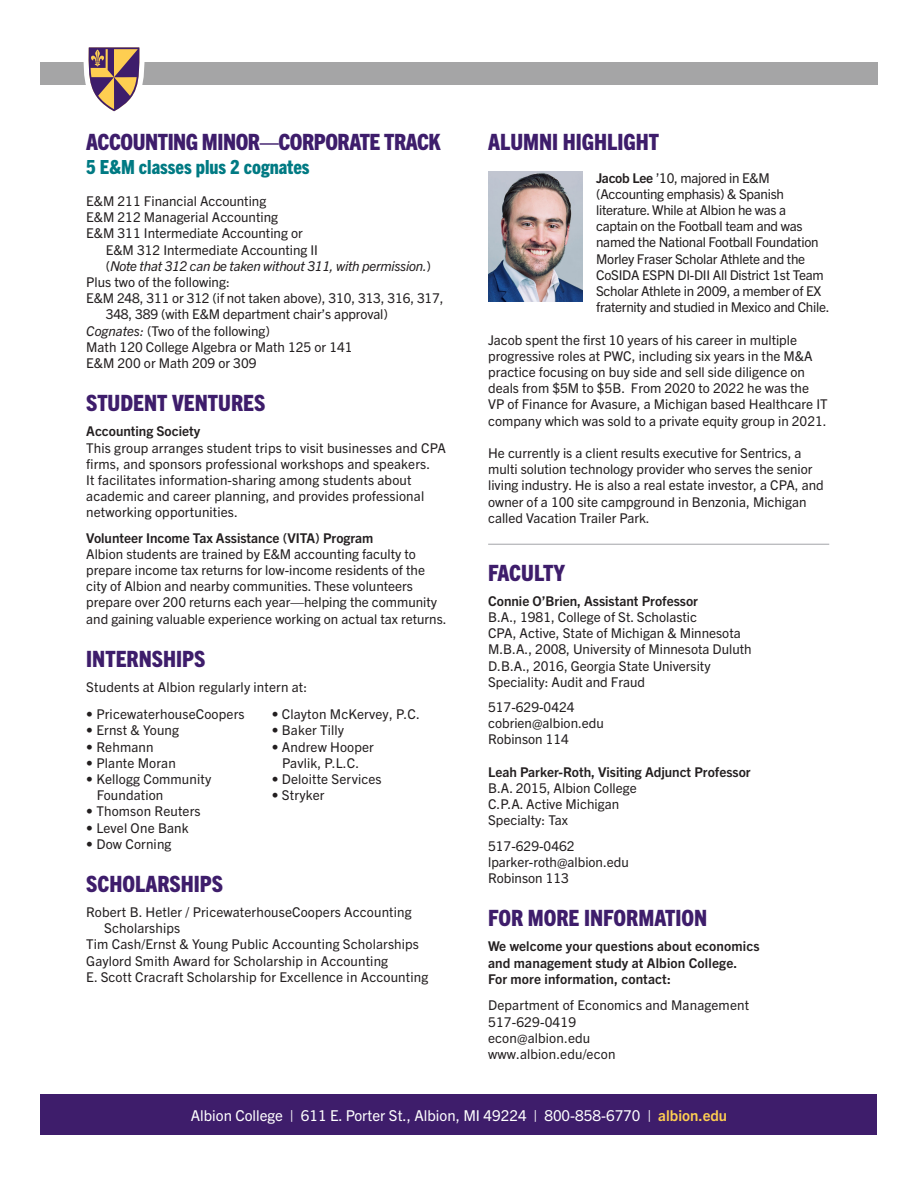
<style>
.page{position:relative;width:918px;height:1188px;background:#fff}
.page>*{position:absolute;margin:0;border:0;box-sizing:border-box;transform-origin:0 0}
.t1{font:800 condensed 22.5px "Trade Gothic Next LT Pro";color:#3e1d6b}
.t2{font:800 condensed 22.5px "Trade Gothic Next LT Pro";letter-spacing:-.02em;color:#3e1d6b}
.t3{font:800 condensed 19.5px "Trade Gothic Next LT Pro";color:#007a83}
.t4{font:15px "Trade Gothic Next LT Pro";color:#fff}
.t5{font:13.5px/16.2px "Trade Gothic Next LT Pro";color:#231f20}
.t6{font:13.5px/16.2px "Trade Gothic Next LT Pro";letter-spacing:-.02em;color:#231f20}
.t7{font:700 13.5px/16.2px "Trade Gothic Next LT Pro";color:#231f20}
.t8{font:italic 13.5px "Trade Gothic Next LT Pro";letter-spacing:-.02em;color:#231f20}
.s1{font-style:normal}
.s2{font-style:italic}
.s3{font-weight:700}
.s4{font-weight:700;color:#fece51}
</style>
<div class="page">
<div style="left:40px;top:63px;width:838px;height:22px;background:#a5a5a6"></div>
<svg style="left:81px;top:47px;width:68px;height:65px"></svg>
<div style="left:40px;top:1094px;width:838px;height:41px;background:#3e1d6b"></div>
<img style="left:488px;top:172px;width:95px;height:129px">
<hr style="left:488px;top:544px;width:341px;height:1px;background:#a3a4a8">
<p class="t2" style="left:86px;top:127px;width:356px">ACCOUNTING MINOR—CORPORATE TRACK</p>
<p class="t3" style="left:86px;top:153px;width:225px">5 E&amp;M classes plus 2 cognates</p>
<p class="t5" style="left:86px;top:192px;width:181px">E&amp;M 211 Financial Accounting</p>
<p class="t5" style="left:86px;top:208px;width:193px">E&amp;M 212 Managerial Accounting</p>
<p class="t5" style="left:86px;top:225px;width:218px">E&amp;M 311 Intermediate Accounting or</p>
<p class="t5" style="left:106px;top:241px;width:214px">E&amp;M 312 Intermediate Accounting II</p>
<p class="t8" style="left:106px;top:257px;width:327px"><span class="s1">(</span>Note that 312 can be taken without 311, with permission.<span class="s1">)</span></p>
<p class="t5" style="left:86px;top:273px;width:145px">Plus two of the following:</p>
<p class="t5" style="left:106px;top:289px;width:339px;text-indent:-20px">E&amp;M 248, 311 or 312 (if not taken above), 310, 313, 316, 317,<br>348, 389 (with E&amp;M department chair’s approval)</p>
<p class="t5" style="left:86px;top:322px;width:185px"><span class="s2">Cognates:</span> (Two of the following)</p>
<p class="t5" style="left:86px;top:338px;width:268px">Math 120 College Algebra or Math 125 or 141</p>
<p class="t5" style="left:86px;top:354px;width:172px">E&amp;M 200 or Math 209 or 309</p>
<p class="t1" style="left:86px;top:388px;width:181px">STUDENT VENTURES</p>
<p class="t7" style="left:86px;top:423px;width:116px">Accounting Society</p>
<p class="t5" style="left:86px;top:439px;width:361px">This group arranges student trips to visit businesses and CPA firms, and sponsors professional workshops and speakers.<br>It facilitates information-sharing among students about academic and career planning, and provides professional networking opportunities.</p>
<p class="t7" style="left:86px;top:529px;width:289px">Volunteer Income Tax Assistance (VITA) Program</p>
<p class="t5" style="left:86px;top:545px;width:362px">Albion students are trained by E&amp;M accounting faculty to prepare income tax returns for low-income residents of the city of Albion and nearby communities. These volunteers prepare over 200 returns each year—helping the community and gaining valuable experience working on actual tax returns.</p>
<p class="t1" style="left:86px;top:643px;width:121px">INTERNSHIPS</p>
<p class="t5" style="left:86px;top:678px;width:223px">Students at Albion regularly intern at:</p>
<p class="t5" style="left:86px;top:705px;width:160px">• PricewaterhouseCoopers</p>
<p class="t5" style="left:86px;top:722px;width:94px">• Ernst &amp; Young</p>
<p class="t5" style="left:86px;top:738px;width:69px">• Rehmann</p>
<p class="t5" style="left:86px;top:754px;width:91px">• Plante Moran</p>
<p class="t5" style="left:97px;top:770px;width:116px;text-indent:-11px">• Kellogg Community<br>Foundation</p>
<p class="t5" style="left:86px;top:803px;width:116px">• Thomson Reuters</p>
<p class="t5" style="left:86px;top:819px;width:104px">• Level One Bank</p>
<p class="t5" style="left:86px;top:835px;width:87px">• Dow Corning</p>
<p class="t5" style="left:272px;top:705px;width:150px">• Clayton McKervey, P.C.</p>
<p class="t5" style="left:272px;top:722px;width:74px">• Baker Tilly</p>
<p class="t5" style="left:272px;top:738px;width:104px;text-align:center">• Andrew Hooper<br>Pavlik, P.L.C.</p>
<p class="t5" style="left:272px;top:770px;width:111px">• Deloitte Services</p>
<p class="t5" style="left:272px;top:786px;width:54px">• Stryker</p>
<p class="t1" style="left:86px;top:868px;width:139px">SCHOLARSHIPS</p>
<p class="t5" style="left:104px;top:903px;width:309px;text-indent:-18px">Robert B. Hetler / PricewaterhouseCoopers Accounting<br>Scholarships</p>
<p class="t5" style="left:86px;top:936px;width:334px">Tim Cash/Ernst &amp; Young Public Accounting Scholarships</p>
<p class="t5" style="left:86px;top:952px;width:303px">Gaylord Smith Award for Scholarship in Accounting</p>
<p class="t5" style="left:86px;top:968px;width:343px">E. Scott Cracraft Scholarship for Excellence in Accounting</p>
<p class="t1" style="left:488px;top:127px;width:172px">ALUMNI HIGHLIGHT</p>
<p class="t6" style="left:596px;top:169px;width:235px"><span class="s3">Jacob Lee</span> ’10, majored in E&amp;M (Accounting emphasis) &amp; Spanish literature. While at Albion he was a captain on the Football team and was named the National Football Foundation Morley Fraser Scholar Athlete and the CoSIDA ESPN DI-DII All District 1st Team Scholar Athlete in 2009, a member of EX fraternity and studied in Mexico and Chile.</p>
<p class="t5" style="left:488px;top:331px;width:341px">Jacob spent the first 10 years of his career in multiple progressive roles at PWC, including six years in the M&amp;A practice focusing on buy side and sell side diligence on deals from $5M to $5B. From 2020 to 2022 he was the VP of Finance for Avasure, a Michigan based Healthcare IT company which was sold to a private equity group in 2021.</p>
<p class="t5" style="left:488px;top:444px;width:337px">He currently is a client results executive for Sentrics, a multi solution technology provider who serves the senior living industry. He is also a real estate investor, a CPA, and owner of a 100 site campground in Benzonia, Michigan called Vacation Trailer Park.</p>
<p class="t1" style="left:488px;top:557px;width:78px">FACULTY</p>
<p class="t7" style="left:488px;top:592px;width:211px">Connie O’Brien, Assistant Professor</p>
<p class="t5" style="left:488px;top:608px;width:210px">B.A., 1981, College of St. Scholastic</p>
<p class="t5" style="left:488px;top:624px;width:254px">CPA, Active, State of Michigan &amp; Minnesota</p>
<p class="t5" style="left:488px;top:640px;width:265px">M.B.A., 2008, University of Minnesota Duluth</p>
<p class="t5" style="left:488px;top:657px;width:224px">D.B.A., 2016, Georgia State University</p>
<p class="t5" style="left:488px;top:673px;width:159px">Speciality: Audit and Fraud</p>
<p class="t5" style="left:488px;top:698px;width:88px">517-629-0424</p>
<p class="t5" style="left:488px;top:714px;width:117px">cobrien@albion.edu</p>
<p class="t5" style="left:488px;top:730px;width:82px">Robinson 114</p>
<p class="t7" style="left:488px;top:763px;width:264px">Leah Parker-Roth, Visiting Adjunct Professor</p>
<p class="t5" style="left:488px;top:779px;width:150px">B.A. 2015, Albion College</p>
<p class="t5" style="left:488px;top:795px;width:132px">C.P.A. Active Michigan</p>
<p class="t5" style="left:488px;top:811px;width:81px">Specialty: Tax</p>
<p class="t5" style="left:488px;top:837px;width:88px">517-629-0462</p>
<p class="t5" style="left:488px;top:853px;width:142px">lparker-roth@albion.edu</p>
<p class="t5" style="left:488px;top:869px;width:82px">Robinson 113</p>
<p class="t1" style="left:488px;top:903px;width:221px">FOR MORE INFORMATION</p>
<p class="t7" style="left:488px;top:937px;width:273px">We welcome your questions about economics and management study at Albion College.<br>For more information, contact:</p>
<p class="t5" style="left:488px;top:997px;width:262px">Department of Economics and Management</p>
<p class="t5" style="left:488px;top:1013px;width:89px">517-629-0419</p>
<p class="t5" style="left:488px;top:1029px;width:104px">econ@albion.edu</p>
<p class="t5" style="left:488px;top:1045px;width:129px">www.albion.edu/econ</p>
<p class="t4" style="left:191px;top:1105px;width:538px">Albion College | 611 E. Porter St., Albion, MI 49224 | 800-858-6770 | <span class="s4">albion.edu</span></p>
</div>
